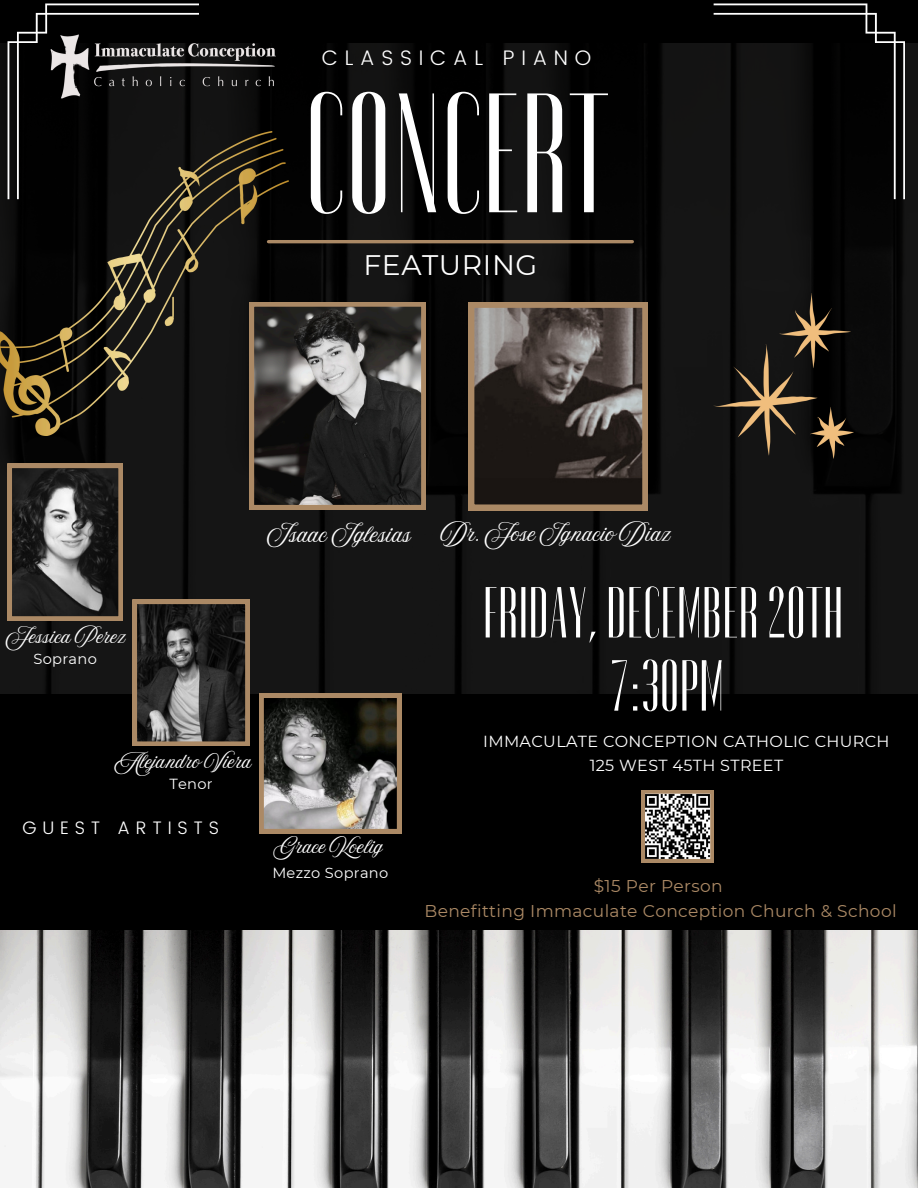
<style>
.page{position:relative;width:918px;height:1188px;background:#000}
.page>*{position:absolute;margin:0;border:0;box-sizing:border-box;transform-origin:0 0}
.t1{font:173.85px "Devasia";color:#fff}
.t2{font:73.8px/73.2px "Devasia";color:#fff;text-align:center}
.t3{font:28.2px "Montserrat";letter-spacing:.02em;color:#fff}
.t4{font:300 21px "Poppins";letter-spacing:.32em;color:#fff}
.t5{font:20.4px "Amoresa";color:#fff}
.t6{font:19.5px "Amoresa";color:#fff}
.t7{font:300 18.15px "Poppins";letter-spacing:.32em;color:#fff}
.t8{font:17.4px "Amoresa";color:#fff}
.t9{font:16.95px "Montserrat";letter-spacing:.02em;color:#ab8965}
.t10{font:16.05px "Montserrat";letter-spacing:.02em;color:#fff}
.t11{font:14.55px "Montserrat";letter-spacing:.02em;color:#fff}
</style>
<div class="page">
<img style="left:0;top:44px;width:918px;height:649px">
<hr style="left:269px;top:240px;width:363px;height:3px;background:#ab8965">
<img style="left:0;top:931px;width:918px;height:257px">
<svg style="left:8px;top:3px;width:191px;height:128px"></svg>
<svg style="left:714px;top:3px;width:191px;height:196px"></svg>
<svg style="left:469px;top:302px;width:179px;height:208px"></svg>
<img style="left:0;top:131px;width:289px;height:304px">
<img style="left:714px;top:294px;width:139px;height:164px">
<svg style="left:8px;top:464px;width:114px;height:157px"></svg>
<svg style="left:133px;top:600px;width:117px;height:146px"></svg>
<svg style="left:259px;top:694px;width:142px;height:139px"></svg>
<img style="left:46px;top:34px;width:243px;height:67px">
<svg style="left:642px;top:790px;width:72px;height:72px"></svg>
<svg style="left:250px;top:302px;width:175px;height:207px"></svg>
<h5 class="t4" style="left:322px;top:45px;width:271px">CLASSICAL PIANO</h5>
<p class="t1" style="left:304px;top:85px;width:306px">CONCERT</p>
<p class="t3" style="left:363px;top:248px;width:175px">FEATURING</p>
<h6 class="t8" style="left:6px;top:627px;width:121px">Jessica Perez</h6>
<p class="t11" style="left:33px;top:650px;width:65px">Soprano</p>
<p class="t8" style="left:114px;top:751px;width:138px">Alejandro Viera</p>
<p class="t11" style="left:169px;top:775px;width:45px">Tenor</p>
<p class="t7" style="left:23px;top:817px;width:198px">GUEST ARTISTS</p>
<p class="t5" style="left:267px;top:523px;width:145px">Isaac Iglesias</p>
<h5 class="t6" style="left:441px;top:523px;width:231px">Dr. Jose Ignacio Diaz</h5>
<p class="t2" style="left:483px;top:579px;width:362px">FRIDAY,DECEMBER20TH<br>7:30PM</p>
<p class="t8" style="left:274px;top:837px;width:110px">Grace Koelig</p>
<p class="t11" style="left:272px;top:864px;width:118px">Mezzo Soprano</p>
<p class="t10" style="left:483px;top:732px;width:408px">IMMACULATE CONCEPTION CATHOLIC CHURCH</p>
<p class="t10" style="left:590px;top:756px;width:195px">125 WEST 45TH STREET</p>
<h2 class="t9" style="left:594px;top:876px;width:130px">$15 Per Person</h2>
<p class="t9" style="left:425px;top:901px;width:474px">Benefitting Immaculate Conception Church &amp; School</p>
</div>
